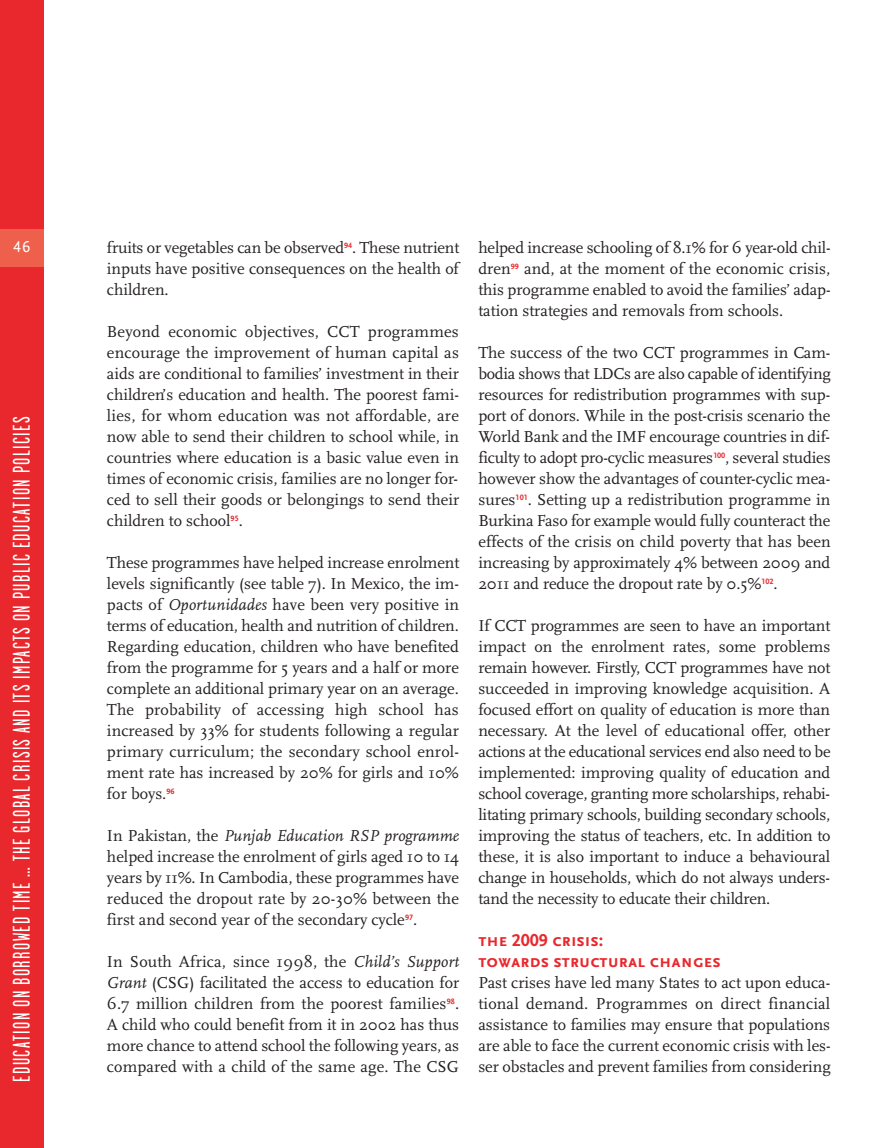
<style>
.page{position:relative;width:894px;height:1148px;background:#fff}
.page>*{position:absolute;margin:0;border:0;box-sizing:border-box;transform-origin:0 0}
.t1{font:24px "Garage Gothic";letter-spacing:.06em;color:#fff}
.t2{font:700 18px/21px "Scala Sans Caps";color:#e9282d}
.t3{font:16.5px/21px "Scala";color:#231f20;text-align:justify}
.t4{font:16.5px "Scala Sans LF";color:#fff}
.s1{font-style:italic}
</style>
<div class="page">
<div style="left:0;top:0;width:43px;height:1148px;background:#e9282d"></div>
<div style="left:0;top:230px;width:43px;height:37px;background:#ee604b"></div>
<p class="t4" style="left:13px;top:240px;width:19px">46</p>
<h1 class="t1" style="left:13px;top:1082px;width:667px;rotate:-90deg">EDUCATION ON BORROWED TIME … THE GLOBAL CRISIS AND ITS IMPACTS ON PUBLIC EDUCATION POLICIES</h1>
<p class="t3" style="left:107px;top:238px;width:353px">fruits or vegetables can be observed<sup>94</sup>. These nutrient inputs have positive consequences on the health of children.</p>
<p class="t3" style="left:107px;top:322px;width:354px">Beyond economic objectives, CCT programmes encourage the improvement of human capital as aids are conditional to families’ investment in their children’s education and health. The poorest fami&shy;lies, for whom education was not affordable, are now able to send their children to school while, in countries where education is a basic value even in times of economic crisis, families are no longer for&shy;ced to sell their goods or belongings to send their children to school<sup>95</sup>.</p>
<p class="t3" style="left:107px;top:553px;width:353px">These programmes have helped increase enrolment levels significantly (see table 7). In Mexico, the im&shy;pacts of <span class="s1">Oportunidades</span> have been very positive in terms of education, health and nutrition of children.<br>Regarding education, children who have benefited from the programme for 5 years and a half or more complete an additional primary year on an average.<br>The probability of accessing high school has increased by 33% for students following a regular primary curriculum; the secondary school enrol&shy;ment rate has increased by 20% for girls and 10% for boys.<sup>96</sup></p>
<p class="t3" style="left:107px;top:826px;width:353px">In Pakistan, the <span class="s1">Punjab Education RSP programme </span>helped increase the enrolment of girls aged 10 to 14 years by 11%. In Cambodia, these programmes have reduced the dropout rate by 20-30% between the first and second year of the secondary cycle<sup>97</sup>.</p>
<p class="t3" style="left:107px;top:952px;width:353px">In South Africa, since 1998, the <span class="s1">Child’s Support Grant</span> (CSG) facilitated the access to education for 6.7 million children from the poorest families<sup>98</sup>.<br>A child who could benefit from it in 2002 has thus more chance to attend school the following years, as compared with a child of the same age. The CSG</p>
<p class="t3" style="left:478px;top:238px;width:353px">helped increase schooling of 8.1% for 6 year-old chil&shy;dren<sup>99</sup> and, at the moment of the economic crisis, this programme enabled to avoid the families’ adap&shy;tation strategies and removals from schools.</p>
<p class="t3" style="left:478px;top:343px;width:354px">The success of the two CCT programmes in Cam&shy;bodia shows that LDCs are also capable of identifying resources for redistribution programmes with sup&shy;port of donors. While in the post-crisis scenario the World Bank and the IMF encourage countries in dif&shy;ficulty to adopt pro-cyclic measures<sup>100</sup>, several studies however show the advantages of counter-cyclic mea&shy;sures<sup>101</sup>. Setting up a redistribution programme in Burkina Faso for example would fully counteract the effects of the crisis on child poverty that has been increasing by approximately 4% between 2009 and 2011 and reduce the dropout rate by 0.5%<sup>102</sup>.</p>
<p class="t3" style="left:478px;top:616px;width:353px">If CCT programmes are seen to have an important impact on the enrolment rates, some problems remain however. Firstly, CCT programmes have not succeeded in improving knowledge acquisition. A focused effort on quality of education is more than necessary. At the level of educational offer, other actions at the educational services end also need to be implemented: improving quality of education and school coverage, granting more scholarships, rehabi&shy;litating primary schools, building secondary schools, improving the status of teachers, etc. In addition to these, it is also important to induce a behavioural change in households, which do not always unders&shy;tand the necessity to educate their children.</p>
<p class="t2" style="left:478px;top:929px;width:244px">the 2009 crisis:<br>towards structural changes</p>
<p class="t3" style="left:478px;top:973px;width:354px">Past crises have led many States to act upon educa&shy;tional demand. Programmes on direct financial assistance to families may ensure that populations are able to face the current economic crisis with les&shy;ser obstacles and prevent families from considering</p>
</div>
